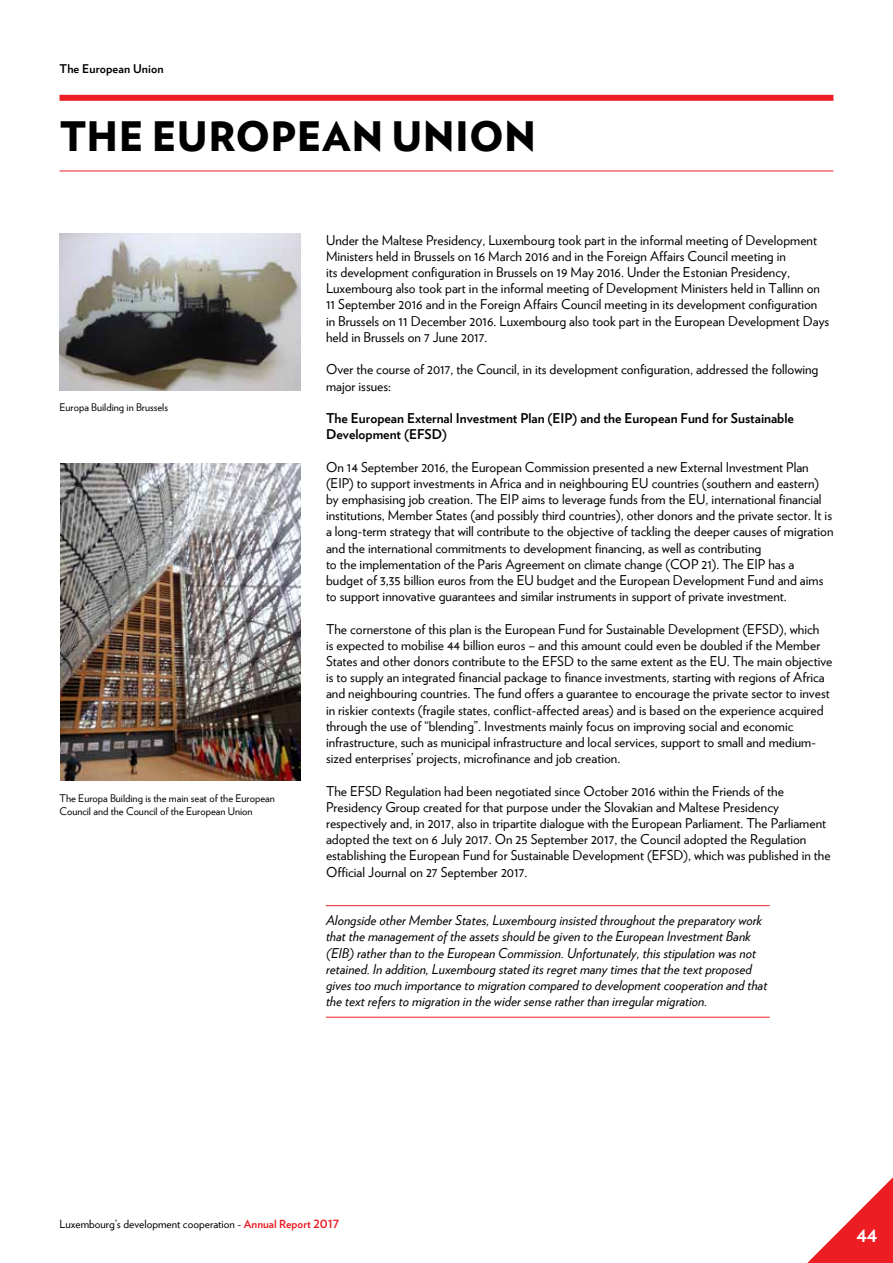
<style>
.page{position:relative;width:893px;height:1263px;background:#fff}
.page>*{position:absolute;margin:0;border:0;box-sizing:border-box;transform-origin:0 0}
.t1{font:900 40.5px "Verlag";letter-spacing:.005em;color:#000}
.t2{font:700 21px "Verlag";color:#fff}
.t3{font:13.5px/16.2px "Verlag";color:#000}
.t4{font:italic 13.5px/16.2px "Verlag";color:#000}
.t5{font:700 13.5px/16.2px "Verlag";color:#000}
.t6{font:700 12px "Verlag";letter-spacing:.01em;color:#000}
.t7{font:11.25px "Verlag";color:#000}
.t8{font:10.5px/13.5px "Verlag";color:#000}
.s1{font-weight:700;color:#ed1d24}
</style>
<div class="page">
<div style="left:60px;top:95px;width:773px;height:6px;background:#ed1d24"></div>
<svg style="left:807px;top:1177px;width:86px;height:86px"></svg>
<hr style="left:60px;top:171px;width:773px;height:1px;background:#ed1d24">
<hr style="left:326px;top:905px;width:444px;height:1px;background:#ed1d24">
<hr style="left:326px;top:1017px;width:444px;height:1px;background:#ed1d24">
<img style="left:60px;top:234px;width:240px;height:157px">
<img style="left:61px;top:463px;width:239px;height:317px">
<p class="t6" style="left:60px;top:60px;width:106px">The European Union</p>
<h1 class="t1" style="left:60px;top:103px;width:478px">THE EUROPEAN UNION</h1>
<p class="t8" style="left:60px;top:400px;width:110px">Europa Building in Brussels</p>
<p class="t8" style="left:60px;top:790px;width:217px">The Europa Building is the main seat of the European<br>Council and the Council of the European Union</p>
<p class="t3" style="left:326px;top:231px;width:505px">Under the Maltese Presidency, Luxembourg took part in the informal meeting of Development Ministers held in Brussels on 16 March 2016 and in the Foreign Affairs Council meeting in<br>its development configuration in Brussels on 19 May 2016. Under the Estonian Presidency, Luxembourg also took part in the informal meeting of Development Ministers held in Tallinn on 11 September 2016 and in the Foreign Affairs Council meeting in its development configuration in Brussels on 11 December 2016. Luxembourg also took part in the European Development Days held in Brussels on 7 June 2017.</p>
<p class="t3" style="left:326px;top:361px;width:494px">Over the course of 2017, the Council, in its development configuration, addressed the following major issues:</p>
<p class="t5" style="left:326px;top:409px;width:470px">The European External Investment Plan (EIP) and the European Fund for Sustainable<br>Development (EFSD)</p>
<p class="t3" style="left:326px;top:458px;width:509px">On 14 September 2016, the European Commission presented a new External Investment Plan (EIP) to support investments in Africa and in neighbouring EU countries (southern and eastern) by emphasising job creation. The EIP aims to leverage funds from the EU, international financial institutions, Member States (and possibly third countries), other donors and the private sector. It is a long-term strategy that will contribute to the objective of tackling the deeper causes of migration and the international commitments to development financing, as well as contributing<br>to the implementation of the Paris Agreement on climate change (COP 21). The EIP has a budget of 3,35 billion euros from the EU budget and the European Development Fund and aims to support innovative guarantees and similar instruments in support of private investment.</p>
<p class="t3" style="left:326px;top:620px;width:508px">The cornerstone of this plan is the European Fund for Sustainable Development (EFSD), which<br>is expected to mobilise 44 billion euros – and this amount could even be doubled if the Member States and other donors contribute to the EFSD to the same extent as the EU. The main objective is to supply an integrated financial package to finance investments, starting with regions of Africa and neighbouring countries. The fund offers a guarantee to encourage the private sector to invest in riskier contexts (fragile states, conflict-affected areas) and is based on the experience acquired through the use of “blending”. Investments mainly focus on improving social and economic infrastructure, such as municipal infrastructure and local services, support to small and medium&shy;sized enterprises’ projects, microfinance and job creation.</p>
<p class="t3" style="left:326px;top:782px;width:506px">The EFSD Regulation had been negotiated since October 2016 within the Friends of the Presidency Group created for that purpose under the Slovakian and Maltese Presidency respectively and, in 2017, also in tripartite dialogue with the European Parliament. The Parliament adopted the text on 6 July 2017. On 25 September 2017, the Council adopted the Regulation establishing the European Fund for Sustainable Development (EFSD), which was published in the Official Journal on 27 September 2017.</p>
<p class="t4" style="left:326px;top:911px;width:443px">Alongside other Member States, Luxembourg insisted throughout the preparatory work that the management of the assets should be given to the European Investment Bank (EIB) rather than to the European Commission. Unfortunately, this stipulation was not retained. In addition, Luxembourg stated its regret many times that the text proposed gives too much importance to migration compared to development cooperation and that the text refers to migration in the wider sense rather than irregular migration.</p>
<p class="t7" style="left:60px;top:1215px;width:253px">Luxembourg’s development cooperation - <span class="s1">Annual Report</span></p>
<h2 class="t2" style="left:856px;top:1217px;width:22px">44</h2>
</div>
